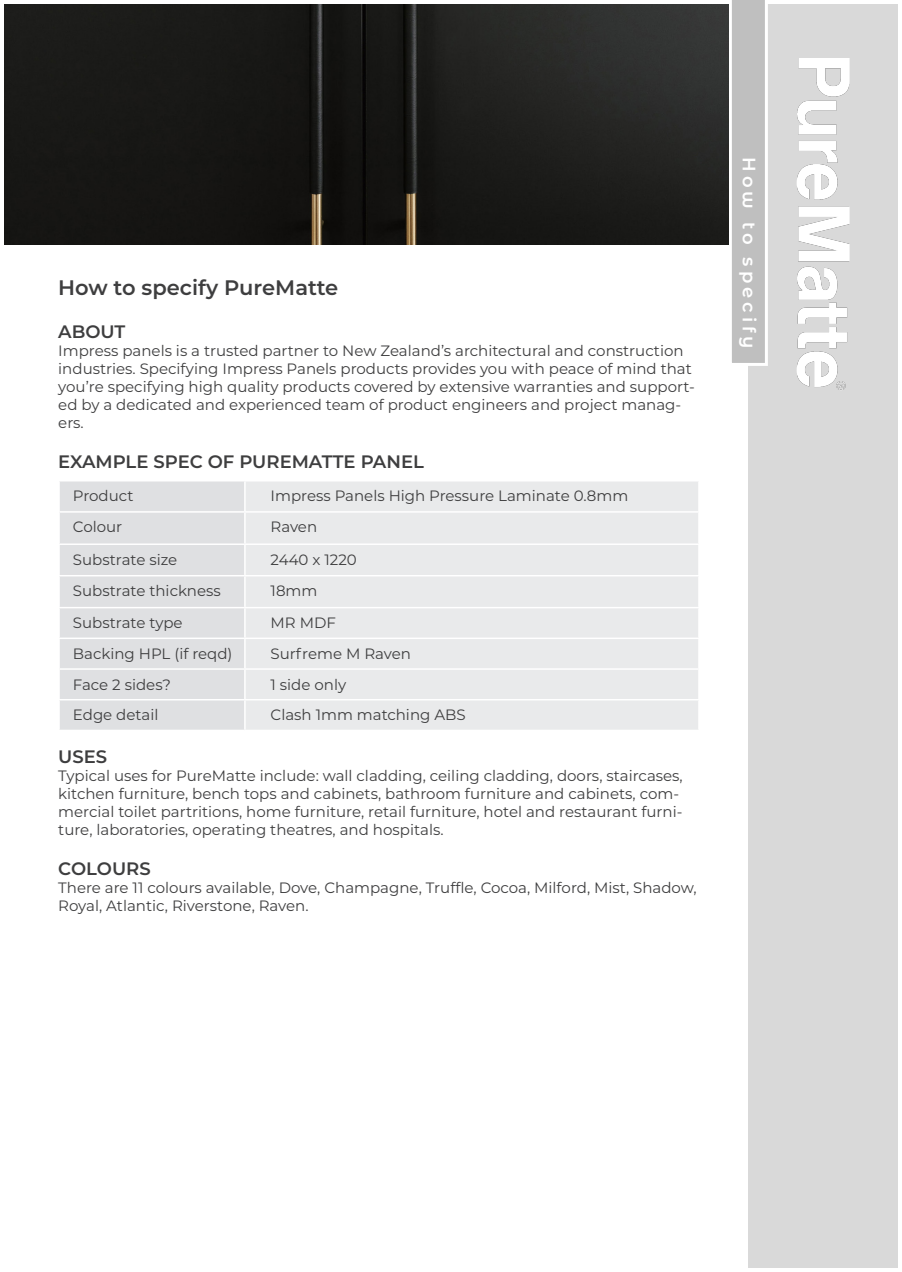
<style>
.page{position:relative;width:902px;height:1272px;background:#fff}
.page>*{position:absolute;margin:0;border:0;box-sizing:border-box;transform-origin:0 0}
.t1{font:600 21px "Montserrat";color:#3e3e3f}
.t2{font:600 18px "Montserrat";color:#3e3e3f}
.t3{font:600 18px "Montserrat Alternates";letter-spacing:.22em;color:#fff}
.t4{font:15px/18px "Montserrat";color:#3e3e3f}
</style>
<div class="page">
<div style="left:748px;top:4px;width:149px;height:1263px;background:#d9d9d9"></div>
<svg style="left:728px;top:0;width:39px;height:366px;background:#bebebe"></svg>
<img style="left:796px;top:58px;width:54px;height:332px">
<img style="left:4px;top:4px;width:724px;height:240px">
<div style="left:60px;top:481px;width:184px;height:248px;background:#dfe0e2"></div>
<div style="left:246px;top:481px;width:452px;height:248px;background:#e9eaeb"></div>
<hr style="left:58px;top:511px;width:187px;height:1px;background:#fff">
<hr style="left:245px;top:511px;width:454px;height:1px;background:#fff">
<hr style="left:58px;top:543px;width:187px;height:2px;background:#fff">
<hr style="left:245px;top:543px;width:454px;height:2px;background:#fff">
<hr style="left:58px;top:575px;width:187px;height:1px;background:#fff">
<hr style="left:245px;top:575px;width:454px;height:1px;background:#fff">
<hr style="left:58px;top:607px;width:187px;height:1px;background:#fff">
<hr style="left:245px;top:607px;width:454px;height:1px;background:#fff">
<hr style="left:58px;top:637px;width:187px;height:2px;background:#fff">
<hr style="left:245px;top:637px;width:454px;height:2px;background:#fff">
<hr style="left:58px;top:668px;width:187px;height:1px;background:#fff">
<hr style="left:245px;top:668px;width:454px;height:1px;background:#fff">
<hr style="left:58px;top:699px;width:187px;height:1px;background:#fff">
<hr style="left:245px;top:699px;width:454px;height:1px;background:#fff">
<p class="t1" style="left:58px;top:272px;width:281px">How to specify PureMatte</p>
<p class="t2" style="left:58px;top:319px;width:69px">ABOUT</p>
<p class="t4" style="left:58px;top:341px;width:638px">Impress panels is a trusted partner to New Zealand’s architectural and construction industries. Specifying Impress Panels products provides you with peace of mind that you’re specifying high quality products covered by extensive warranties and support&shy;ed by a dedicated and experienced team of product engineers and project manag&shy;ers.</p>
<p class="t2" style="left:58px;top:448px;width:367px">EXAMPLE SPEC OF PUREMATTE PANEL</p>
<p class="t4" style="left:73px;top:486px;width:62px">Product</p>
<p class="t4" style="left:270px;top:486px;width:359px">Impress Panels High Pressure Laminate 0.8mm</p>
<p class="t4" style="left:73px;top:517px;width:51px">Colour</p>
<p class="t4" style="left:270px;top:517px;width:48px">Raven</p>
<p class="t4" style="left:73px;top:550px;width:106px">Substrate size</p>
<p class="t4" style="left:270px;top:550px;width:88px">2440 x 1220</p>
<p class="t4" style="left:73px;top:581px;width:149px">Substrate thickness</p>
<p class="t4" style="left:270px;top:581px;width:48px">18mm</p>
<p class="t4" style="left:73px;top:613px;width:111px">Substrate type</p>
<p class="t4" style="left:270px;top:613px;width:67px">MR MDF</p>
<p class="t4" style="left:73px;top:644px;width:161px">Backing HPL (if reqd)</p>
<p class="t4" style="left:270px;top:644px;width:142px">Surfreme M Raven</p>
<p class="t4" style="left:73px;top:674px;width:99px">Face 2 sides?</p>
<p class="t4" style="left:270px;top:674px;width:77px">1 side only</p>
<p class="t4" style="left:73px;top:705px;width:87px">Edge detail</p>
<p class="t4" style="left:270px;top:705px;width:197px">Clash 1mm matching ABS</p>
<p class="t2" style="left:58px;top:743px;width:50px">USES</p>
<p class="t4" style="left:58px;top:766px;width:626px">Typical uses for PureMatte include: wall cladding, ceiling cladding, doors, staircases, kitchen furniture, bench tops and cabinets, bathroom furniture and cabinets, com&shy;mercial toilet partritions, home furniture, retail furniture, hotel and restaurant furni&shy;ture, laboratories, operating theatres, and hospitals.</p>
<p class="t2" style="left:58px;top:855px;width:94px">COLOURS</p>
<p class="t4" style="left:58px;top:877px;width:640px">There are 11 colours available, Dove, Champagne, Truffle, Cocoa, Milford, Mist, Shadow,<br>Royal, Atlantic, Riverstone, Raven.</p>
<p class="t3" style="left:761px;top:157px;width:192px;rotate:90deg">How to specify</p>
</div>
